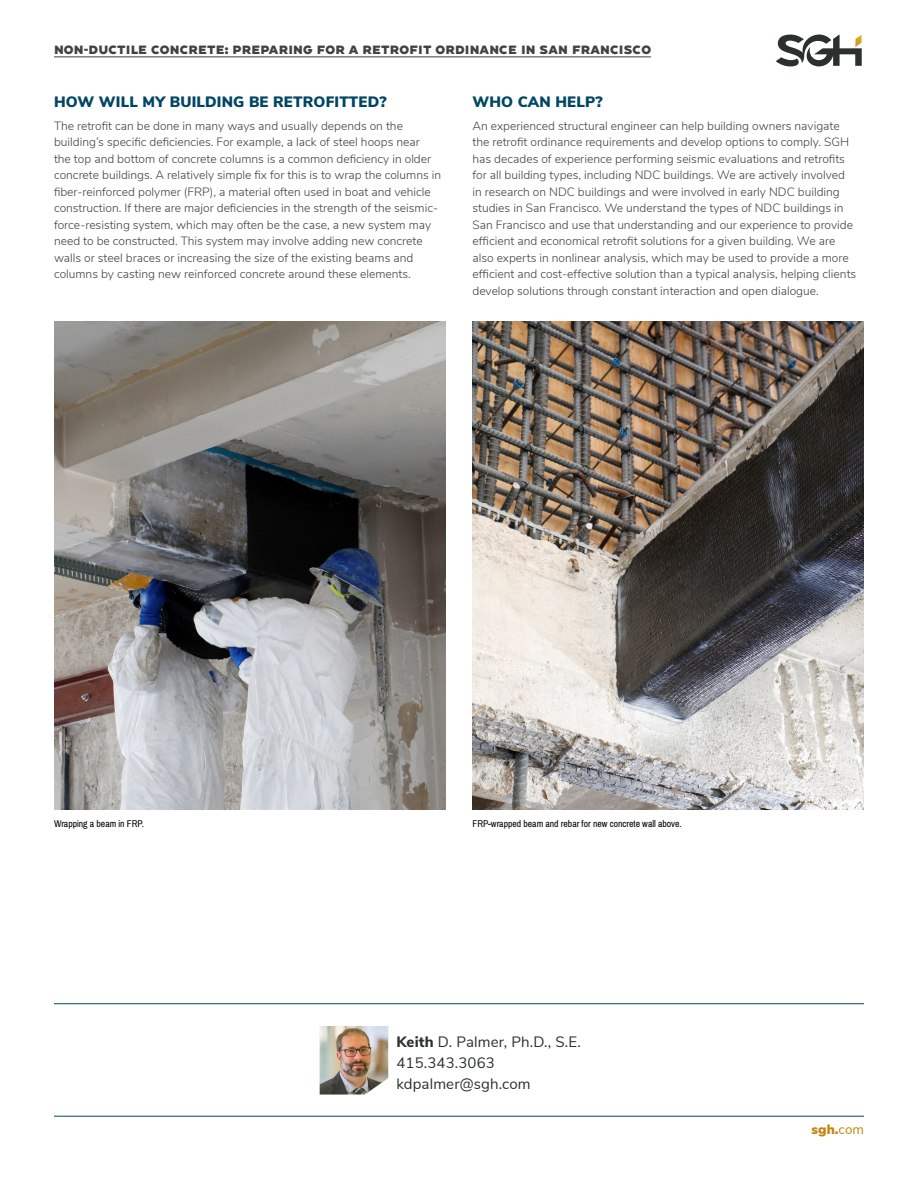
<style>
.page{position:relative;width:918px;height:1188px;background:#fff}
.page>*{position:absolute;margin:0;border:0;box-sizing:border-box;transform-origin:0 0}
.t1{font:15px/21px "Nunito Sans";letter-spacing:.01em;color:#2a312d}
.t2{font:900 15px "Nunito Sans";letter-spacing:.01em;color:#004665}
.t3{font:900 13.5px "Nunito Sans";color:#c28710}
.t4{font:300 12px/16.5px "Nunito Sans";color:#414042}
.t5{font:900 12px "Conneqt SGH";letter-spacing:.01em;color:#414042}
.t6{font:10.5px "Pragati Narrow";color:#000}
.s1{font-weight:800}
.s2{font-weight:400}
</style>
<div class="page">
<hr style="left:54px;top:56px;width:597px;height:1px;background:#414042">
<hr style="left:54px;top:1003px;width:810px;height:1px;background:#004665">
<hr style="left:54px;top:1116px;width:810px;height:1px;background:#004665">
<svg style="left:776px;top:34px;width:86px;height:32px"></svg>
<img style="left:320px;top:1026px;width:68px;height:69px">
<img style="left:54px;top:322px;width:392px;height:488px">
<img style="left:472px;top:322px;width:392px;height:488px">
<p class="t5" style="left:54px;top:43px;width:599px">NON-DUCTILE CONCRETE: PREPARING FOR A RETROFIT ORDINANCE IN SAN FRANCISCO</p>
<p class="t2" style="left:54px;top:96px;width:334px">HOW WILL MY BUILDING BE RETROFITTED?</p>
<p class="t4" style="left:54px;top:117px;width:389px">The retrofit can be done in many ways and usually depends on the building’s specific deficiencies. For example, a lack of steel hoops near<br>the top and bottom of concrete columns is a common deficiency in older concrete buildings. A relatively simple fix for this is to wrap the columns in fiber-reinforced polymer (FRP), a material often used in boat and vehicle construction. If there are major deficiencies in the strength of the seismic&shy;force-resisting system, which may often be the case, a new system may need to be constructed. This system may involve adding new concrete walls or steel braces or increasing the size of the existing beams and columns by casting new reinforced concrete around these elements.</p>
<p class="t2" style="left:472px;top:96px;width:132px">WHO CAN HELP?</p>
<p class="t4" style="left:472px;top:117px;width:385px">An experienced structural engineer can help building owners navigate the retrofit ordinance requirements and develop options to comply. SGH has decades of experience performing seismic evaluations and retrofits for all building types, including NDC buildings. We are actively involved in research on NDC buildings and were involved in early NDC building studies in San Francisco. We understand the types of NDC buildings in San Francisco and use that understanding and our experience to provide efficient and economical retrofit solutions for a given building. We are also experts in nonlinear analysis, which may be used to provide a more efficient and cost-effective solution than a typical analysis, helping clients develop solutions through constant interaction and open dialogue.</p>
<p class="t6" style="left:54px;top:820px;width:91px">Wrapping a beam in FRP.</p>
<p class="t6" style="left:472px;top:820px;width:211px">FRP-wrapped beam and rebar for new concrete wall above.</p>
<p class="t1" style="left:396px;top:1030px;width:186px"><span class="s1">Keith</span> D. Palmer, Ph.D., S.E.<br>415.343.3063 kdpalmer@sgh.com</p>
<p class="t3" style="left:812px;top:1125px;width:54px">sgh.<span class="s2">com</span></p>
</div>
